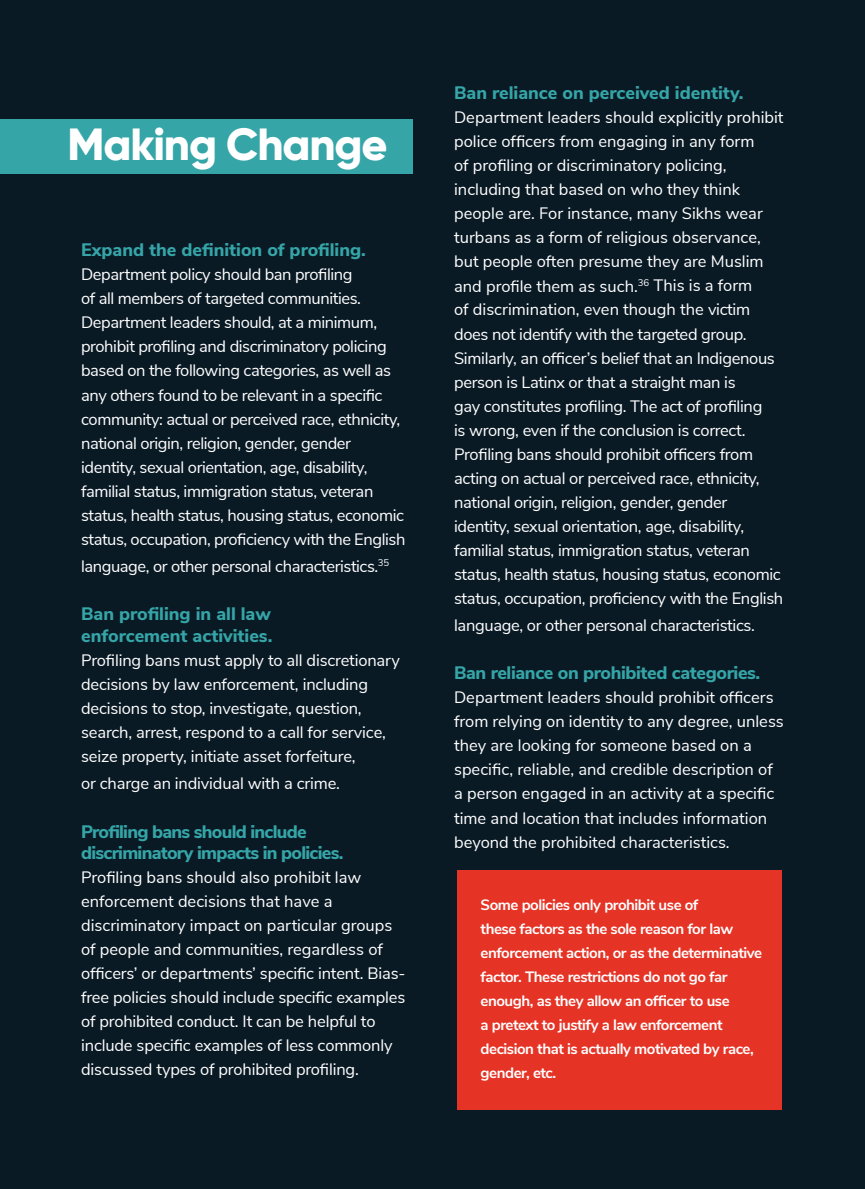
<style>
.page{position:relative;width:865px;height:1189px;background:#fff}
.page>*{position:absolute;margin:0;border:0;box-sizing:border-box;transform-origin:0 0}
.Sub_Title_Striped{font:800 45px "Gilroy";letter-spacing:-.025em;color:#fff}
.Sub_Recommendation{font:800 18px/21.6px "Nunito Sans";letter-spacing:-.01em;color:#35a5a7}
.Sub_Recommendation-2{font:800 18px/21.6px "Nunito Sans";letter-spacing:-.04em;color:#35a5a7}
.Body_Copy{font:16.5px/24px "Nunito Sans";letter-spacing:-.02em;color:#fff}
.Sub_Recommendation-3{font:16.5px/24px "Nunito Sans";color:#fff}
.Body_Copy-2{font:700 15px/24px "Nunito Sans";letter-spacing:-.03em;color:#fff}
</style>
<div class="page">
<div style="left:0;top:0;width:864px;height:1188px;background:#0a1a25"></div>
<div style="left:456px;top:869px;width:324px;height:239px;background:#e53325"></div>
<div style="left:0;top:119px;width:413px;height:54px;background:#35a5a7"></div>
<p class="Sub_Title_Striped" style="left:68px;top:116px;width:321px">Making Change</p>
<p class="Sub_Recommendation" style="left:81px;top:238px;width:286px">Expand the definition of profiling.</p>
<p class="Body_Copy" style="left:81px;top:261px;width:326px">Department policy should ban profiling<br>of all members of targeted communities.<br>Department leaders should, at a minimum, prohibit profiling and discriminatory policing based on the following categories, as well as any others found to be relevant in a specific community: actual or perceived race, ethnicity, national origin, religion, gender, gender identity, sexual orientation, age, disability, familial status, immigration status, veteran status, health status, housing status, economic status, occupation, proficiency with the English</p>
<p class="Body_Copy" style="left:81px;top:552px;width:309px">language, or other personal characteristics.<sup>35</sup></p>
<p class="Sub_Recommendation" style="left:81px;top:602px;width:193px">Ban profiling in all law enforcement activities.</p>
<p class="Body_Copy" style="left:81px;top:647px;width:320px">Profiling bans must apply to all discretionary decisions by law enforcement, including decisions to stop, investigate, question, search, arrest, respond to a call for service, seize property, initiate asset forfeiture,</p>
<p class="Body_Copy" style="left:81px;top:770px;width:260px">or charge an individual with a crime.</p>
<p class="Sub_Recommendation-2" style="left:81px;top:819px;width:264px">Profiling bans should include discriminatory impacts in policies.</p>
<p class="Body_Copy" style="left:81px;top:864px;width:326px">Profiling bans should also prohibit law enforcement decisions that have a discriminatory impact on particular groups of people and communities, regardless of officers’ or departments’ specific intent. Bias&shy;free policies should include specific examples of prohibited conduct. It can be helpful to include specific examples of less commonly discussed types of prohibited profiling.</p>
<p class="Sub_Recommendation" style="left:454px;top:81px;width:291px">Ban reliance on perceived identity.</p>
<p class="Body_Copy" style="left:454px;top:104px;width:331px">Department leaders should explicitly prohibit police officers from engaging in any form<br>of profiling or discriminatory policing, including that based on who they think people are. For instance, many Sikhs wear turbans as a form of religious observance, but people often presume they are Muslim and profile them as such.<sup>36</sup> This is a form<br>of discrimination, even though the victim does not identify with the targeted group.<br>Similarly, an officer’s belief that an Indigenous person is Latinx or that a straight man is<br>gay constitutes profiling. The act of profiling<br>is wrong, even if the conclusion is correct.<br>Profiling bans should prohibit officers from acting on actual or perceived race, ethnicity, national origin, religion, gender, gender identity, sexual orientation, age, disability, familial status, immigration status, veteran status, health status, housing status, economic status, occupation, proficiency with the English</p>
<p class="Body_Copy" style="left:454px;top:612px;width:302px">language, or other personal characteristics.</p>
<p class="Sub_Recommendation" style="left:454px;top:661px;width:307px">Ban reliance on prohibited categories.</p>
<p class="Sub_Recommendation-3" style="left:454px;top:684px;width:331px">Department leaders should prohibit officers from relying on identity to any degree, unless they are looking for someone based on a specific, reliable, and credible description of a person engaged in an activity at a specific time and location that includes information beyond the prohibited characteristics.</p>
<p class="Body_Copy-2" style="left:480px;top:891px;width:283px">Some policies only prohibit use of<br>these factors as the sole reason for law enforcement action, or as the determinative factor. These restrictions do not go far enough, as they allow an officer to use<br>a pretext to justify a law enforcement decision that is actually motivated by race, gender, etc.</p>
</div>
